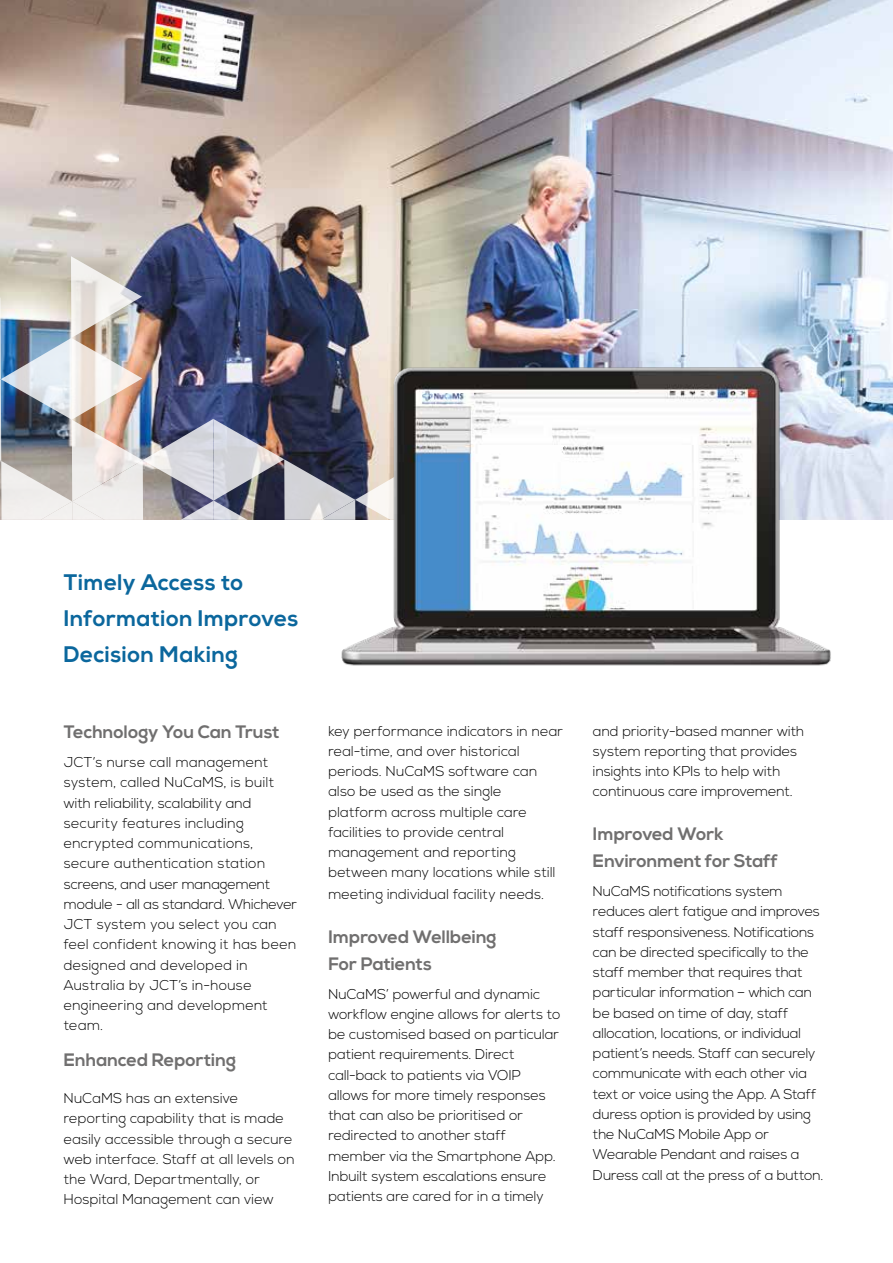
<style>
.page{position:relative;width:893px;height:1263px;background:#fff}
.page>*{position:absolute;margin:0;border:0;box-sizing:border-box;transform-origin:0 0}
.t1{font:700 22.5px/36px "Nexa";letter-spacing:.015em;color:#0b679d}
.t2{font:700 18px/27px "Nexa";color:#706f6f}
.t3{font:300 14.25px/20.2px "Nexa";color:#000}
</style>
<div class="page">
<img style="left:0;top:0;width:893px;height:520px">
<img style="left:0;top:256px;width:480px;height:264px">
<img style="left:302px;top:326px;width:534px;height:340px">
<h1 class="t1" style="left:64px;top:566px;width:236px">Timely Access to<br>Information Improves<br>Decision Making</h1>
<p class="t2" style="left:64px;top:719px;width:217px">Technology You Can Trust</p>
<p class="t3" style="left:64px;top:753px;width:235px">JCT’s nurse call management system, called NuCaMS, is built with reliability, scalability and security features including encrypted communications, secure authentication station screens, and user management module - all as standard. Whichever<br>JCT system you select you can feel confident knowing it has been designed and developed in<br>Australia by JCT’s in-house engineering and development team.</p>
<p class="t2" style="left:64px;top:1047px;width:174px">Enhanced Reporting</p>
<p class="t3" style="left:64px;top:1089px;width:232px">NuCaMS has an extensive reporting capability that is made easily accessible through a secure web interface. Staff at all levels on the Ward, Departmentally, or<br>Hospital Management can view</p>
<p class="t3" style="left:328px;top:721px;width:236px">key performance indicators in near real-time, and over historical periods. NuCaMS software can also be used as the single platform across multiple care facilities to provide central management and reporting between many locations while still</p>
<p class="t3" style="left:328px;top:884px;width:217px">meeting individual facility needs.</p>
<p class="t2" style="left:328px;top:924px;width:170px">Improved Wellbeing<br>For Patients</p>
<p class="t3" style="left:328px;top:984px;width:234px">NuCaMS’ powerful and dynamic workflow engine allows for alerts to be customised based on particular patient requirements. Direct call-back to patients via VOIP allows for more timely responses that can also be prioritised or redirected to another staff member via the Smartphone App.<br>Inbuilt system escalations ensure patients are cared for in a timely</p>
<p class="t3" style="left:593px;top:721px;width:213px">and priority-based manner with system reporting that provides insights into KPIs to help with continuous care improvement.</p>
<p class="t2" style="left:593px;top:821px;width:187px">Improved Work<br>Environment for Staff</p>
<p class="t3" style="left:593px;top:882px;width:232px">NuCaMS notifications system reduces alert fatigue and improves staff responsiveness. Notifications can be directed specifically to the staff member that requires that particular information – which can be based on time of day, staff allocation, locations, or individual patient’s needs. Staff can securely communicate with each other via text or voice using the App. A Staff duress option is provided by using the NuCaMS Mobile App or Wearable Pendant and raises a Duress call at the press of a button.</p>
</div>
